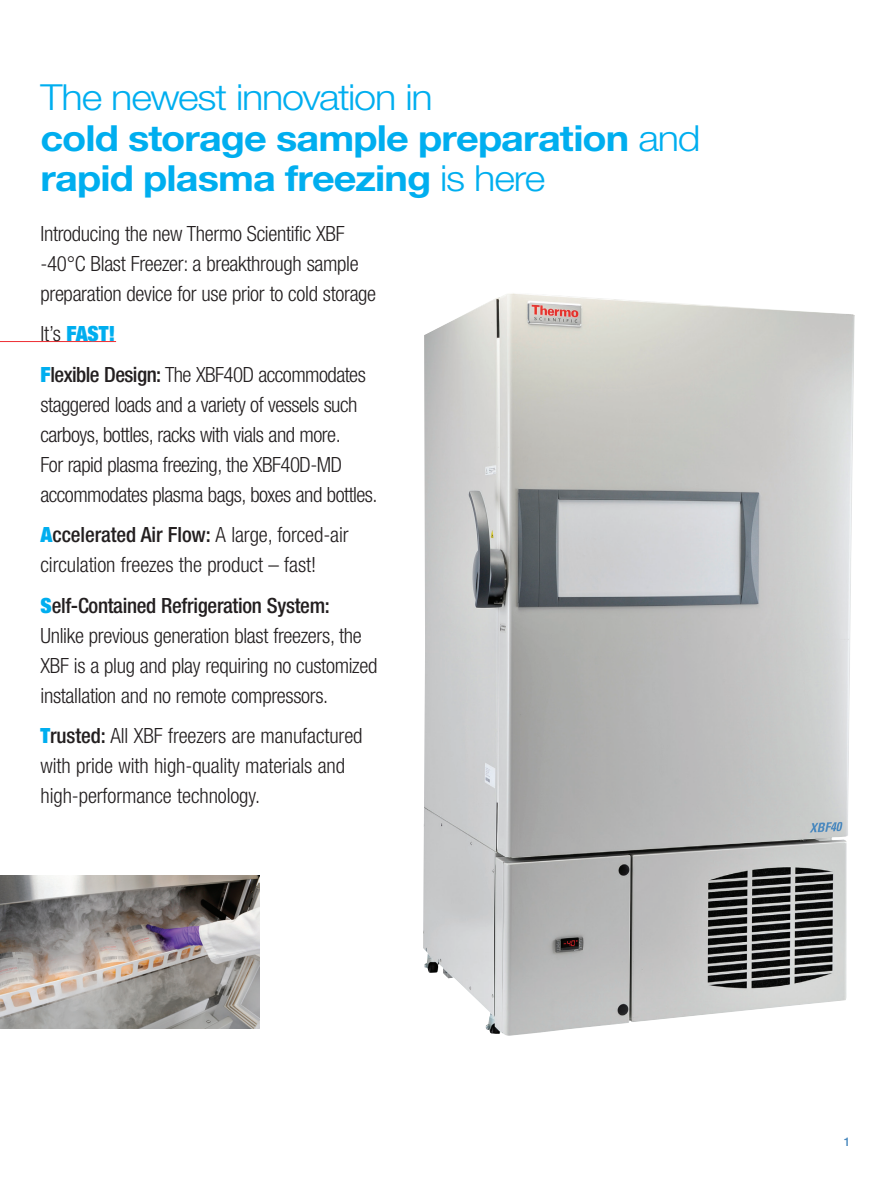
<style>
.page{position:relative;width:891px;height:1188px;background:#fff}
.page>*{position:absolute;margin:0;border:0;box-sizing:border-box;transform-origin:0 0}
.t1{font:700 36px/40.5px "Helvetica Neue LT Std";letter-spacing:-.02em;color:#00aeef;scale:1.1 1}
.t2{font:300 condensed 21px/30px "Helvetica Neue LT Std";letter-spacing:-.015em;color:#231f20}
.t3{font:500 12px "Helvetica Neue";color:#4a89be}
.s1{font-weight:300}
.s2{font-weight:900;color:#00aeef}
.s3{font-weight:500}
</style>
<div class="page">
<hr style="left:0;top:341px;width:116px;height:1px;background:#ee2d33">
<img style="left:423px;top:293px;width:432px;height:743px">
<img style="left:0;top:876px;width:259px;height:153px">
<h1 class="t1" style="left:40px;top:76px;width:602px"><span class="s1">The newest innovation in<br></span>cold storage sample preparation <span class="s1">and </span>rapid plasma freezing <span class="s1">is here</span></h1>
<p class="t2" style="left:40px;top:218px;width:337px">Introducing the new Thermo Scientific XBF -40°C Blast Freezer: a breakthrough sample preparation device for use prior to cold storage</p>
<p class="t2" style="left:40px;top:313px;width:327px;line-height:40.5px">It’s <span class="s2">FAST!<br>F</span><span class="s3">lexible Design:</span> The XBF40D accommodates</p>
<p class="t2" style="left:40px;top:389px;width:339px">staggered loads and a variety of vessels such carboys, bottles, racks with vials and more.<br>For rapid plasma freezing, the XBF40D-MD accommodates plasma bags, boxes and bottles.</p>
<p class="t2" style="left:40px;top:520px;width:310px"><span class="s2">A</span><span class="s3">ccelerated Air Flow:</span> A large, forced-air circulation freezes the product – fast!</p>
<p class="t2" style="left:40px;top:590px;width:338px"><span class="s2">S</span><span class="s3">elf-Contained Refrigeration System:<br></span>Unlike previous generation blast freezers, the XBF is a plug and play requiring no customized installation and no remote compressors.</p>
<p class="t2" style="left:40px;top:721px;width:324px"><span class="s2">T</span><span class="s3">rusted:</span> All XBF freezers are manufactured with pride with high-quality materials and high-performance technology.</p>
<p class="t3" style="left:844px;top:1135px;width:8px">1</p>
</div>
